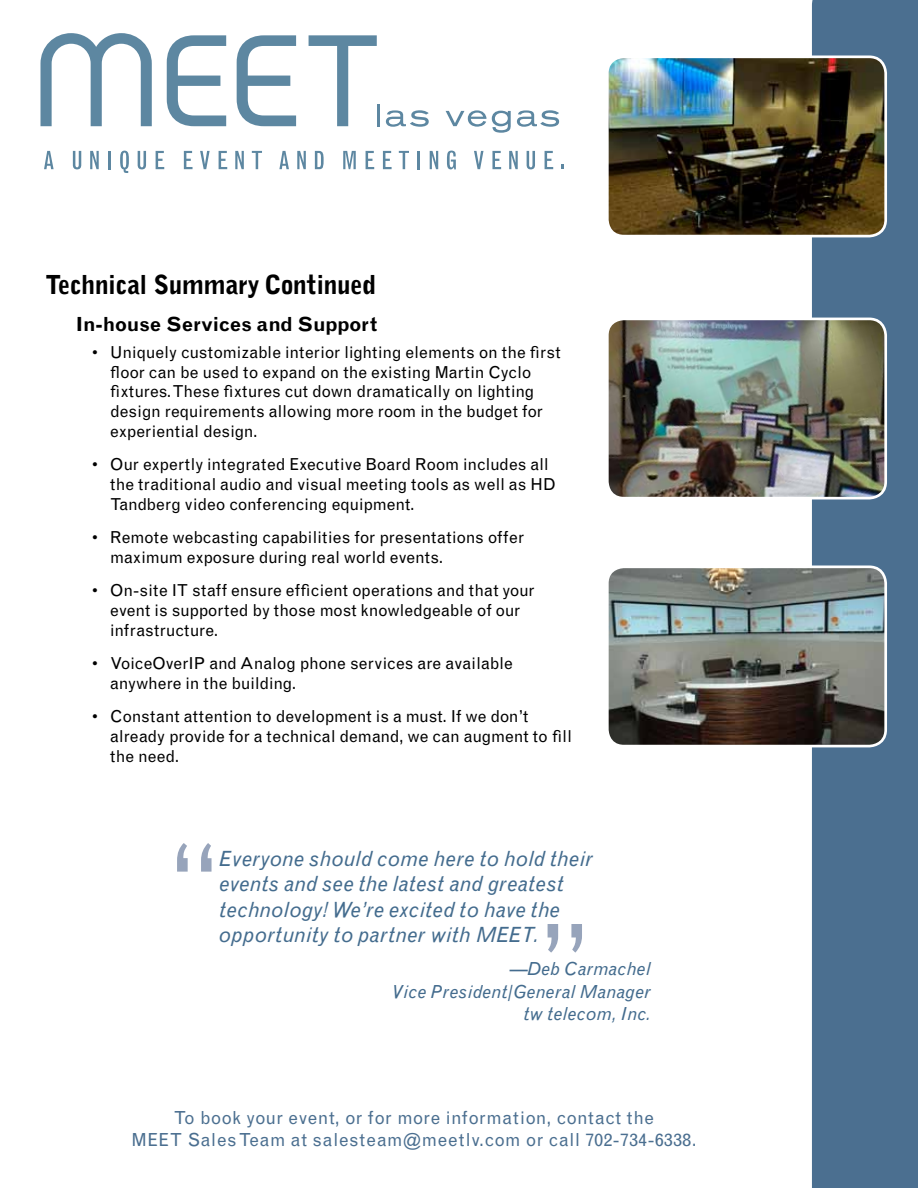
<style>
.page{position:relative;width:918px;height:1188px;background:#fff}
.page>*{position:absolute;margin:0;border:0;box-sizing:border-box;transform-origin:0 0}
.t1{font:900 25.5px "Grotesque MT Std";letter-spacing:-.01em;color:#000}
.t2{font:italic 21px/25.5px "Grotesque MT Std";letter-spacing:.01em;color:#446c8e}
.t3{font:700 19.5px "Grotesque MT Std";letter-spacing:-.005em;color:#000}
.t4{font:18px/21.6px "Grotesque MT Std";letter-spacing:.03em;color:#4b6f90;text-align:center}
.t5{font:italic 18px/22.5px "Grotesque MT Std";letter-spacing:.01em;color:#446c8e;text-align:right}
.t6{font:16.5px/19.8px "Grotesque MT Std";letter-spacing:-.005em;color:#000}
</style>
<div class="page">
<div style="left:812px;top:0;width:106px;height:1188px;background:#4b6f90"></div>
<img style="left:610px;top:57px;width:276px;height:179px">
<div style="left:606px;top:56px;width:281px;height:181px;border:3px solid #fff;border-radius:17px"></div>
<svg style="left:177px;top:843px;width:35px;height:29px"></svg>
<svg style="left:548px;top:924px;width:34px;height:29px"></svg>
<svg style="left:40px;top:33px;width:112px;height:93px"></svg>
<svg style="left:167px;top:35px;width:59px;height:91px"></svg>
<svg style="left:237px;top:35px;width:59px;height:91px"></svg>
<svg style="left:309px;top:35px;width:68px;height:91px"></svg>
<hr style="left:377px;top:104px;width:3px;height:22px;background:#5d87a1">
<svg style="left:386px;top:110px;width:43px;height:17px"></svg>
<svg style="left:446px;top:110px;width:65px;height:23px"></svg>
<svg style="left:517px;top:110px;width:42px;height:17px"></svg>
<svg style="left:44px;top:151px;width:10px;height:18px"></svg>
<svg style="left:73px;top:151px;width:8px;height:18px"></svg>
<svg style="left:90px;top:151px;width:9px;height:18px"></svg>
<hr style="left:108px;top:151px;width:3px;height:18px;background:#5d87a1">
<svg style="left:120px;top:151px;width:9px;height:22px"></svg>
<svg style="left:138px;top:151px;width:8px;height:18px"></svg>
<svg style="left:156px;top:151px;width:8px;height:18px"></svg>
<svg style="left:184px;top:151px;width:9px;height:18px"></svg>
<svg style="left:200px;top:151px;width:10px;height:18px"></svg>
<svg style="left:219px;top:151px;width:8px;height:18px"></svg>
<svg style="left:235px;top:151px;width:9px;height:18px"></svg>
<svg style="left:252px;top:151px;width:10px;height:18px"></svg>
<svg style="left:279px;top:151px;width:10px;height:18px"></svg>
<svg style="left:297px;top:151px;width:9px;height:18px"></svg>
<svg style="left:315px;top:151px;width:9px;height:18px"></svg>
<svg style="left:343px;top:151px;width:13px;height:18px"></svg>
<svg style="left:366px;top:151px;width:8px;height:18px"></svg>
<svg style="left:383px;top:151px;width:9px;height:18px"></svg>
<svg style="left:399px;top:151px;width:10px;height:18px"></svg>
<svg style="left:418px;top:151px;width:2px;height:18px"></svg>
<svg style="left:430px;top:151px;width:8px;height:18px"></svg>
<svg style="left:447px;top:151px;width:9px;height:18px"></svg>
<svg style="left:474px;top:151px;width:10px;height:18px"></svg>
<svg style="left:492px;top:151px;width:9px;height:18px"></svg>
<svg style="left:509px;top:151px;width:9px;height:18px"></svg>
<svg style="left:527px;top:151px;width:8px;height:18px"></svg>
<svg style="left:545px;top:151px;width:8px;height:18px"></svg>
<svg style="left:561px;top:165px;width:3px;height:4px"></svg>
<img style="left:610px;top:319px;width:276px;height:179px">
<div style="left:606px;top:318px;width:281px;height:181px;border:3px solid #fff;border-radius:17px"></div>
<img style="left:610px;top:567px;width:276px;height:179px">
<div style="left:606px;top:566px;width:281px;height:181px;border:3px solid #fff;border-radius:17px"></div>
<h1 class="t1" style="left:46px;top:269px;width:332px">Technical Summary Continued</h1>
<p class="t3" style="left:76px;top:313px;width:303px">In-house Services and Support</p>
<p class="t6" style="left:110px;top:342px;width:452px;text-indent:-18px">• Uniquely customizable interior lighting elements on the first floor can be used to expand on the existing Martin Cyclo fixtures. These fixtures cut down dramatically on lighting design requirements allowing more room in the budget for experiential design.</p>
<p class="t6" style="left:110px;top:455px;width:447px;text-indent:-18px">• Our expertly integrated Executive Board Room includes all the traditional audio and visual meeting tools as well as HD<br>Tandberg video conferencing equipment.</p>
<p class="t6" style="left:110px;top:528px;width:416px;text-indent:-18px">• Remote webcasting capabilities for presentations offer maximum exposure during real world events.</p>
<p class="t6" style="left:110px;top:581px;width:426px;text-indent:-18px">• On-site IT staff ensure efficient operations and that your event is supported by those most knowledgeable of our infrastructure.</p>
<p class="t6" style="left:110px;top:654px;width:404px;text-indent:-18px">• VoiceOverIP and Analog phone services are available anywhere in the building.</p>
<p class="t6" style="left:110px;top:707px;width:463px;text-indent:-18px">• Constant attention to development is a must. If we don’t already provide for a technical demand, we can augment to fill the need.</p>
<p class="t2" style="left:220px;top:846px;width:375px">Everyone should come here to hold their events and see the latest and greatest technology! We’re excited to have the opportunity to partner with MEET.</p>
<p class="t5" style="left:392px;top:958px;width:260px">—Deb Carmachel<br>Vice President/General Manager tw telecom, Inc.</p>
<p class="t4" style="left:131px;top:1108px;width:567px">To book your event, or for more information, contact the<br>MEET SalesTeam at salesteam@meetlv.com or call 702-734-6338.</p>
</div>
